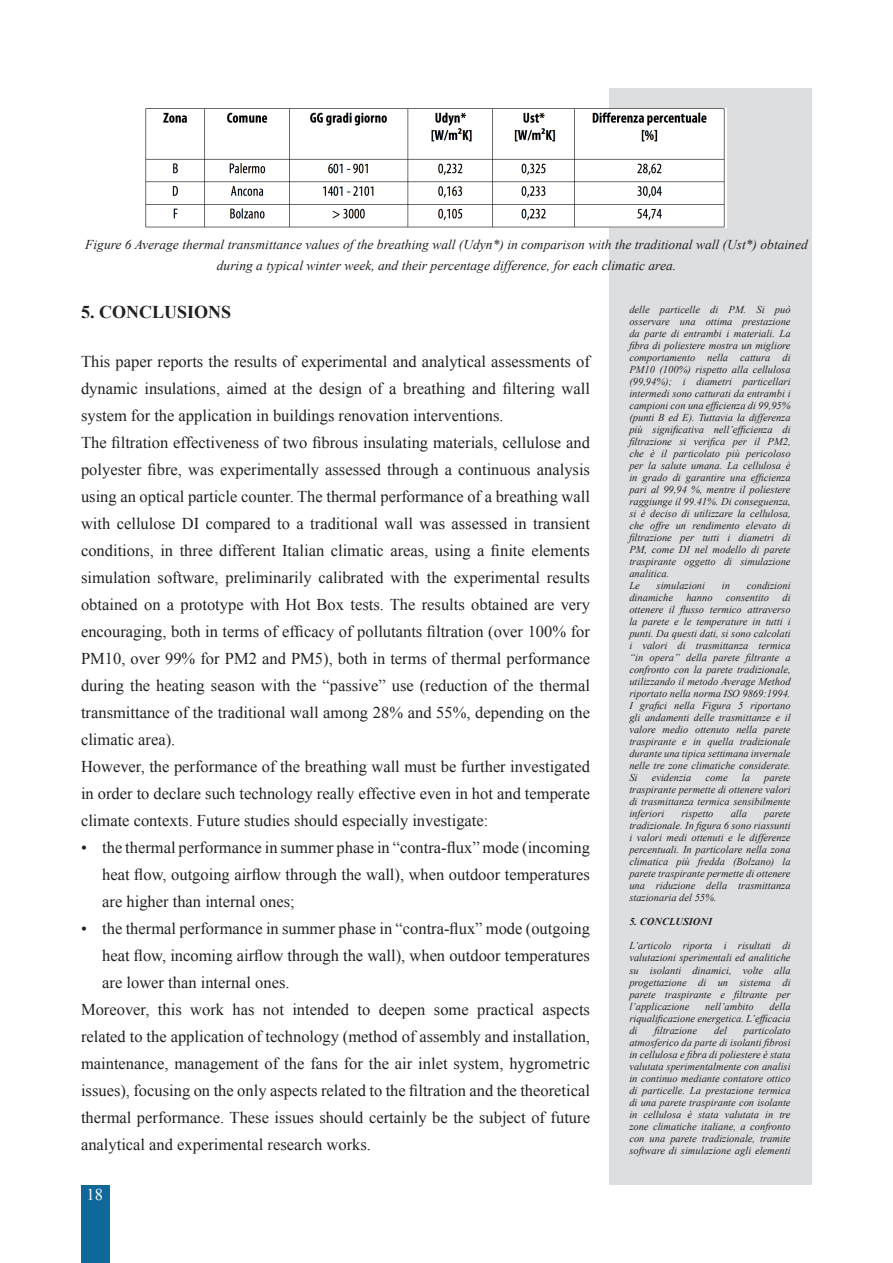
<style>
.page{position:relative;width:893px;height:1263px;background:#fff}
.page>*{position:absolute;margin:0;border:0;box-sizing:border-box;transform-origin:0 0}
.t1{font:700 18px "Times New Roman";color:#231f20}
.t2{font:16.5px/27px "Times New Roman";color:#231f20}
.t3{font:16.5px "Times New Roman";color:#fff}
.t4{font:italic 13.5px/21px "Times New Roman";color:#231f20;text-align:center}
.t5{font:italic 10.5px/12px "Times New Roman";color:#231f20;text-align:justify}
.t6{font:italic 700 10.5px "Times New Roman";color:#231f20}
</style>
<div class="page">
<div style="left:609px;top:88px;width:203px;height:1097px;background:#dddee0"></div>
<div style="left:81px;top:1185px;width:28px;height:78px;background:#10679a"></div>
<img style="left:145px;top:108px;width:581px;height:119px">
<p class="t4" style="left:85px;top:234px;width:724px">Figure 6 Average thermal transmittance values of the breathing wall (Udyn*) in comparison with the traditional wall (Ust*) obtained during a typical winter week, and their percentage difference, for each climatic area.</p>
<h1 class="t1" style="left:81px;top:300px;width:152px">5. CONCLUSIONS</h1>
<p class="t2" style="left:81px;top:348px;width:510px">This paper reports the results of experimental and analytical assessments of dynamic insulations, aimed at the design of a breathing and filtering wall system for the application in buildings renovation interventions.<br>The filtration effectiveness of two fibrous insulating materials, cellulose and polyester fibre, was experimentally assessed through a continuous analysis using an optical particle counter. The thermal performance of a breathing wall with cellulose DI compared to a traditional wall was assessed in transient conditions, in three different Italian climatic areas, using a finite elements simulation software, preliminarily calibrated with the experimental results obtained on a prototype with Hot Box tests. The results obtained are very encouraging, both in terms of efficacy of pollutants filtration (over 100% for PM10, over 99% for PM2 and PM5), both in terms of thermal performance during the heating season with the “passive” use (reduction of the thermal transmittance of the traditional wall among 28% and 55%, depending on the climatic area).<br>However, the performance of the breathing wall must be further investigated in order to declare such technology really effective even in hot and temperate climate contexts. Future studies should especially investigate:</p>
<h2 class="t2" style="left:102px;top:834px;width:489px;text-align:justify;text-indent:-21px">• the thermal performance in summer phase in “contra-flux” mode (incoming heat flow, outgoing airflow through the wall), when outdoor temperatures are higher than internal ones;</h2>
<h2 class="t2" style="left:81px;top:915px;width:510px">• the thermal performance in summer phase in “contra-flux” mode (outgoing</h2>
<h2 class="t2" style="left:102px;top:942px;width:489px">heat flow, incoming airflow through the wall), when outdoor temperatures</h2>
<h2 class="t2" style="left:102px;top:969px;width:189px">are lower than internal ones.</h2>
<h2 class="t2" style="left:81px;top:996px;width:510px">Moreover, this work has not intended to deepen some practical aspects</h2>
<h2 class="t2" style="left:81px;top:1023px;width:510px">related to the application of technology (method of assembly and installation,</h2>
<h2 class="t2" style="left:81px;top:1050px;width:511px">maintenance, management of the fans for the air inlet system, hygrometric</h2>
<h2 class="t2" style="left:81px;top:1077px;width:510px">issues), focusing on the only aspects related to the filtration and the theoretical</h2>
<h2 class="t2" style="left:81px;top:1103px;width:510px">thermal performance. These issues should certainly be the subject of future</h2>
<h2 class="t2" style="left:81px;top:1130px;width:292px">analytical and experimental research works.</h2>
<p class="t5" style="left:629px;top:304px;width:163px;text-align:left">delle particelle di PM. Si può osservare una ottima prestazione da parte di entrambi i materiali. La fibra di poliestere mostra un migliore comportamento nella cattura di PM10 (100%) rispetto alla cellulosa (99,94%); i diametri particellari intermedi sono catturati da entrambi i campioni con una efficienza di 99,95% (punti B ed E). Tuttavia la differenza più significativa nell’efficienza di filtrazione si verifica per il PM2, che è il particolato più pericoloso per la salute umana. La cellulosa è in grado di garantire una efficienza pari al 99,94 %, mentre il poliestere raggiunge il 99.41%. Di conseguenza, si è deciso di utilizzare la cellulosa, che offre un rendimento elevato di filtrazione per tutti i diametri di PM, come DI nel modello di parete traspirante oggetto di simulazione analitica.<br>Le</p>
<p class="t5" style="left:657px;top:580px;width:50px">simulazioni</p>
<p class="t5" style="left:722px;top:580px;width:10px">in</p>
<p class="t5" style="left:747px;top:580px;width:45px">condizioni</p>
<p class="t5" style="left:629px;top:592px;width:45px">dinamiche</p>
<p class="t5" style="left:686px;top:592px;width:28px">hanno</p>
<p class="t5" style="left:726px;top:592px;width:45px">consentito</p>
<p class="t5" style="left:629px;top:592px;width:163px;text-indent:153px">di ottenere il flusso termico attraverso la parete e le temperature in tutti i punti. Da questi dati, si sono calcolati i valori di trasmittanza termica “in opera” della parete filtrante a confronto con la parete tradizionale, utilizzando il metodo Average Method riportato nella norma ISO 9869:1994.<br>I grafici nella Figura 5 riportano gli andamenti delle trasmittanze e il valore medio ottenuto nella parete traspirante e in quella tradizionale durante una tipica settimana invernale nelle tre zone climatiche considerate.<br>Si</p>
<p class="t5" style="left:652px;top:772px;width:41px">evidenzia</p>
<p class="t5" style="left:705px;top:772px;width:24px">come</p>
<p class="t5" style="left:742px;top:772px;width:10px">la</p>
<p class="t5" style="left:629px;top:772px;width:163px;text-indent:135px">parete traspirante permette di ottenere valori di trasmittanza termica sensibilmente inferiori</p>
<p class="t5" style="left:681px;top:808px;width:34px">rispetto</p>
<p class="t5" style="left:731px;top:808px;width:18px">alla</p>
<p class="t5" style="left:629px;top:808px;width:163px;text-indent:135px">parete tradizionale. In figura 6 sono riassunti i valori medi ottenuti e le differenze percentuali. In particolare nella zona climatica più fredda (Bolzano) la parete traspirante permette di ottenere una riduzione della trasmittanza stazionaria del 55%.</p>
<p class="t6" style="left:629px;top:915px;width:84px">5. CONCLUSIONI</p>
<p class="t5" style="left:629px;top:940px;width:163px">L’articolo riporta i risultati di valutazioni sperimentali ed analitiche su isolanti dinamici, volte alla progettazione di un sistema di parete traspirante e filtrante per l’applicazione</p>
<p class="t5" style="left:629px;top:1000px;width:163px;text-indent:140px">della riqualificazione energetica. L’efficacia di</p>
<p class="t5" style="left:705px;top:1000px;width:50px">nell’ambito</p>
<p class="t5" style="left:629px;top:1024px;width:163px;text-indent:115px">particolato atmosferico da parte di isolanti fibrosi in cellulosa e fibra di poliestere è stata valutata sperimentalmente con analisi in continuo mediante contatore ottico di particelle. La prestazione termica di una parete traspirante con isolante in cellulosa è stata valutata in tre zone climatiche italiane, a confronto con una parete tradizionale, tramite software di simulazione agli elementi</p>
<p class="t5" style="left:654px;top:1024px;width:44px">filtrazione</p>
<p class="t5" style="left:714px;top:1024px;width:14px">del</p>
<h2 class="t3" style="left:87px;top:1184px;width:18px">18</h2>
</div>
